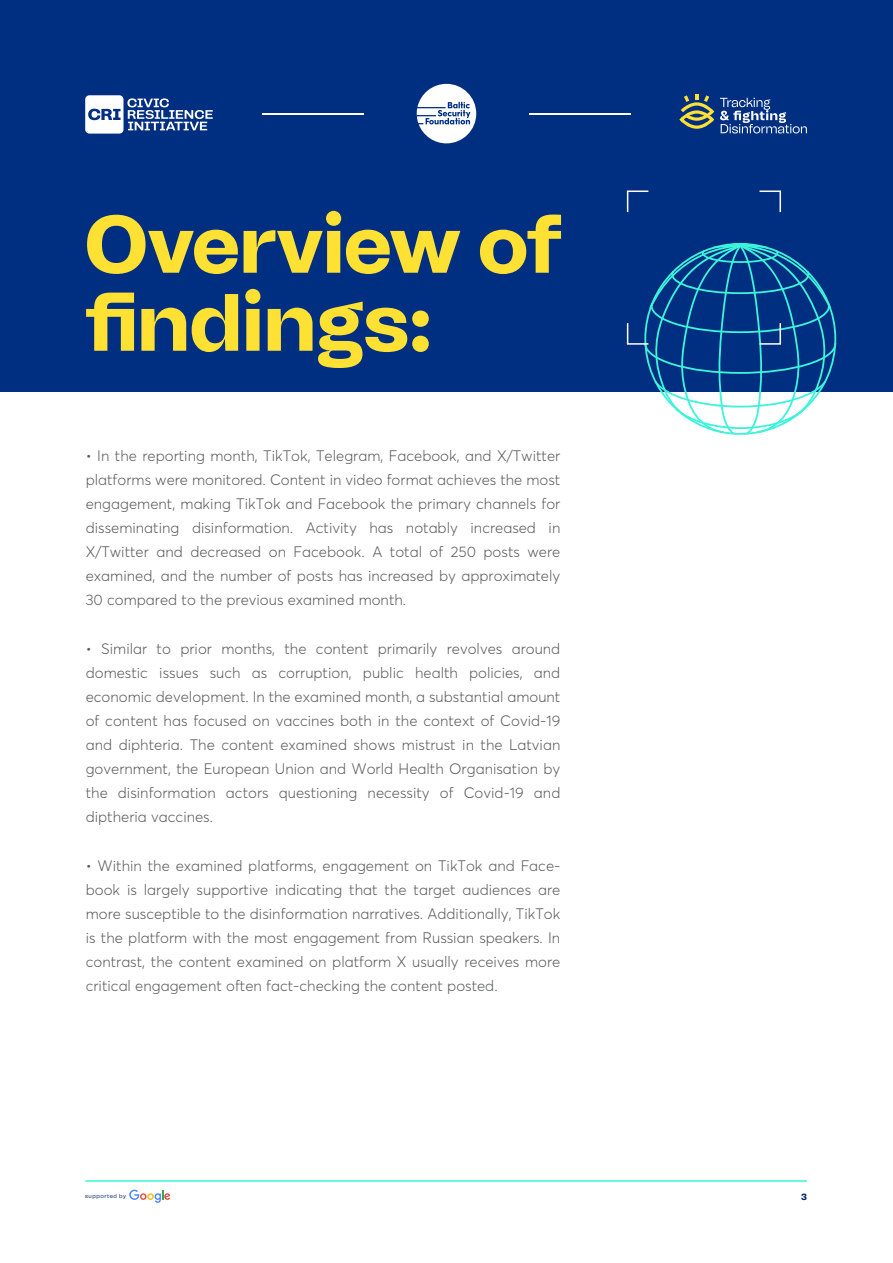
<style>
.page{position:relative;width:893px;height:1263px;background:#fff}
.page>*{position:absolute;margin:0;border:0;box-sizing:border-box;transform-origin:0 0}
.t1{font:800 81px "Tomato Grotesk";letter-spacing:-.005em;color:#ffe133}
.t2{font:300 15px/24px "Averta";color:#58595b;text-align:justify}
.t3{font:800 9px "Tomato Grotesk";color:#001e62}
.t4{font:5.7px "Tomato Grotesk";letter-spacing:.1em;color:#001e62}
</style>
<div class="page">
<div style="left:0;top:0;width:893px;height:392px;background:#002f82"></div>
<svg style="left:85px;top:95px;width:128px;height:39px"></svg>
<svg style="left:720px;top:98px;width:87px;height:35px"></svg>
<svg style="left:679px;top:94px;width:35px;height:35px"></svg>
<hr style="left:262px;top:113px;width:102px;height:1px;background:#fff">
<hr style="left:529px;top:113px;width:102px;height:1px;background:#fff">
<svg style="left:417px;top:84px;width:59px;height:59px"></svg>
<svg style="left:86px;top:289px;width:343px;height:79px"></svg>
<svg style="left:626px;top:190px;width:23px;height:23px"></svg>
<svg style="left:759px;top:190px;width:22px;height:23px"></svg>
<svg style="left:626px;top:243px;width:210px;height:192px"></svg>
<svg style="left:129px;top:1190px;width:41px;height:13px"></svg>
<hr style="left:85px;top:1180px;width:722px;height:2px;background:#3bf4d9">
<h1 class="t1" style="left:85px;top:193px;width:479px">Overview of</h1>
<p class="t2" style="left:86px;top:444px;width:476px">• In the reporting month, TikTok, Telegram, Facebook, and X/Twitter platforms were monitored. Content in video format achieves the most engagement, making TikTok and Facebook the primary channels for disseminating disinformation. Activity has notably increased in X/Twitter and decreased on Facebook. A total of 250 posts were examined, and the number of posts has increased by approximately 30 compared to the previous examined month.</p>
<p class="t2" style="left:86px;top:636px;width:476px">• Similar to prior months, the content primarily revolves around domestic issues such as corruption, public health policies, and economic development. In the examined month, a substantial amount of content has focused on vaccines both in the context of Covid-19 and diphteria. The content examined shows mistrust in the Latvian government, the European Union and World Health Organisation by the disinformation actors questioning necessity of Covid-19 and diptheria vaccines.</p>
<p class="t2" style="left:86px;top:854px;width:476px">• Within the examined platforms, engagement on TikTok and Face&shy;book is largely supportive indicating that the target audiences are more susceptible to the disinformation narratives. Additionally, TikTok is the platform with the most engagement from Russian speakers. In contrast, the content examined on platform X usually receives more critical engagement often fact-checking the content posted.</p>
<p class="t4" style="left:85px;top:1192px;width:42px">supported by</p>
<p class="t3" style="left:801px;top:1191px;width:7px">3</p>
</div>
